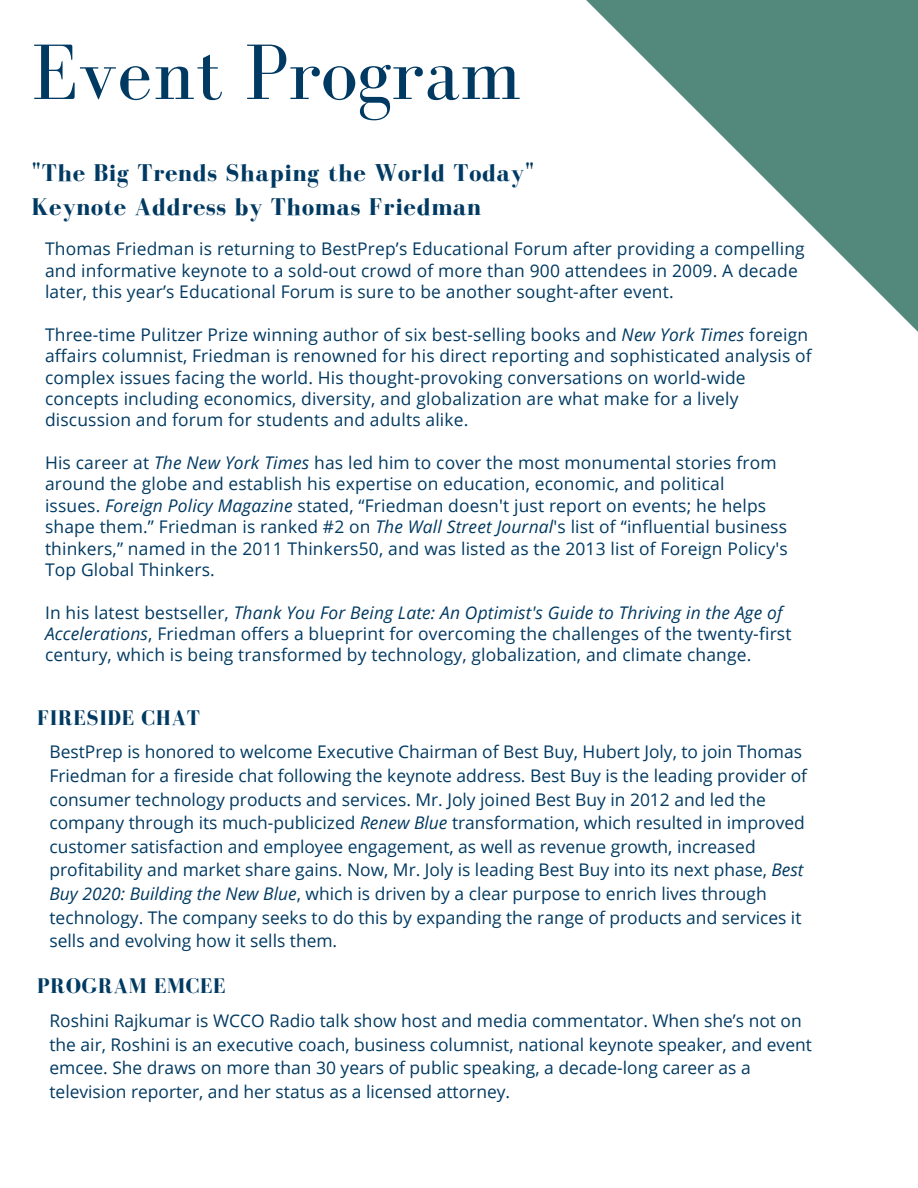
<style>
.page{position:relative;width:918px;height:1188px;background:#fff}
.page>*{position:absolute;margin:0;border:0;box-sizing:border-box;transform-origin:0 0}
.t1{font:81px "Bodoni FLF";color:#003a62}
.t2{font:700 24.9px/33.8px "Bodoni FLF";letter-spacing:.03em;color:#003a62}
.t3{font:700 21.75px "Bodoni FLF";letter-spacing:.03em;color:#003a62}
.t4{font:17.4px/21.3px "Open Sans";letter-spacing:.01em;color:#003a62}
.s1{font-style:italic}
</style>
<div class="page">
<svg style="left:586px;top:0;width:332px;height:332px"></svg>
<h1 class="t1" style="left:32px;top:28px;width:491px">Event Program</h1>
<h2 class="t2" style="left:32px;top:156px;width:504px">"The Big Trends Shaping the World Today"<br>Keynote Address by Thomas Friedman</h2>
<p class="t4" style="left:45px;top:238px;width:761px">Thomas Friedman is returning to BestPrep’s Educational Forum after providing a compelling and informative keynote to a sold-out crowd of more than 900 attendees in 2009. A decade later, this year’s Educational Forum is sure to be another sought-after event.</p>
<p class="t4" style="left:45px;top:323px;width:768px">Three-time Pulitzer Prize winning author of six best-selling books and <span class="s1">New York Times</span> foreign affairs columnist, Friedman is renowned for his direct reporting and sophisticated analysis of complex issues facing the world. His thought-provoking conversations on world-wide concepts including economics, diversity, and globalization are what make for a lively discussion and forum for students and adults alike.</p>
<p class="t4" style="left:45px;top:452px;width:744px">His career at <span class="s1">The New York Times</span> has led him to cover the most monumental stories from around the globe and establish his expertise on education, economic, and political<br>issues. <span class="s1">Foreign Policy Magazine</span> stated, “Friedman doesn't just report on events; he helps shape them.” Friedman is ranked #2 on <span class="s1">The Wall Street Journal</span>'s list of “influential business thinkers,” named in the 2011 Thinkers50, and was listed as the 2013 list of Foreign Policy's Top Global Thinkers.</p>
<p class="t4" style="left:45px;top:601px;width:748px">In his latest bestseller, <span class="s1">Thank You For Being Late: An Optimist's Guide to Thriving in the Age of<br>Accelerations</span>, Friedman offers a blueprint for overcoming the challenges of the twenty-first century, which is being transformed by technology, globalization, and climate change.</p>
<p class="t3" style="left:37px;top:705px;width:164px">FIRESIDE CHAT</p>
<p class="t4" style="left:50px;top:740px;width:759px;line-height:23.7px">BestPrep is honored to welcome Executive Chairman of Best Buy, Hubert Joly, to join Thomas Friedman for a fireside chat following the keynote address. Best Buy is the leading provider of consumer technology products and services. Mr. Joly joined Best Buy in 2012 and led the company through its much-publicized <span class="s1">Renew Blue</span> transformation, which resulted in improved customer satisfaction and employee engagement, as well as revenue growth, increased profitability and market share gains. Now, Mr. Joly is leading Best Buy into its next phase, <span class="s1">Best Buy 2020: Building the New Blue</span>, which is driven by a clear purpose to enrich lives through technology. The company seeks to do this by expanding the range of products and services it sells and evolving how it sells them.</p>
<p class="t3" style="left:37px;top:974px;width:190px">PROGRAM EMCEE</p>
<p class="t4" style="left:50px;top:1009px;width:764px;line-height:23.7px">Roshini Rajkumar is WCCO Radio talk show host and media commentator. When she’s not on the air, Roshini is an executive coach, business columnist, national keynote speaker, and event emcee. She draws on more than 30 years of public speaking, a decade-long career as a television reporter, and her status as a licensed attorney.</p>
</div>
